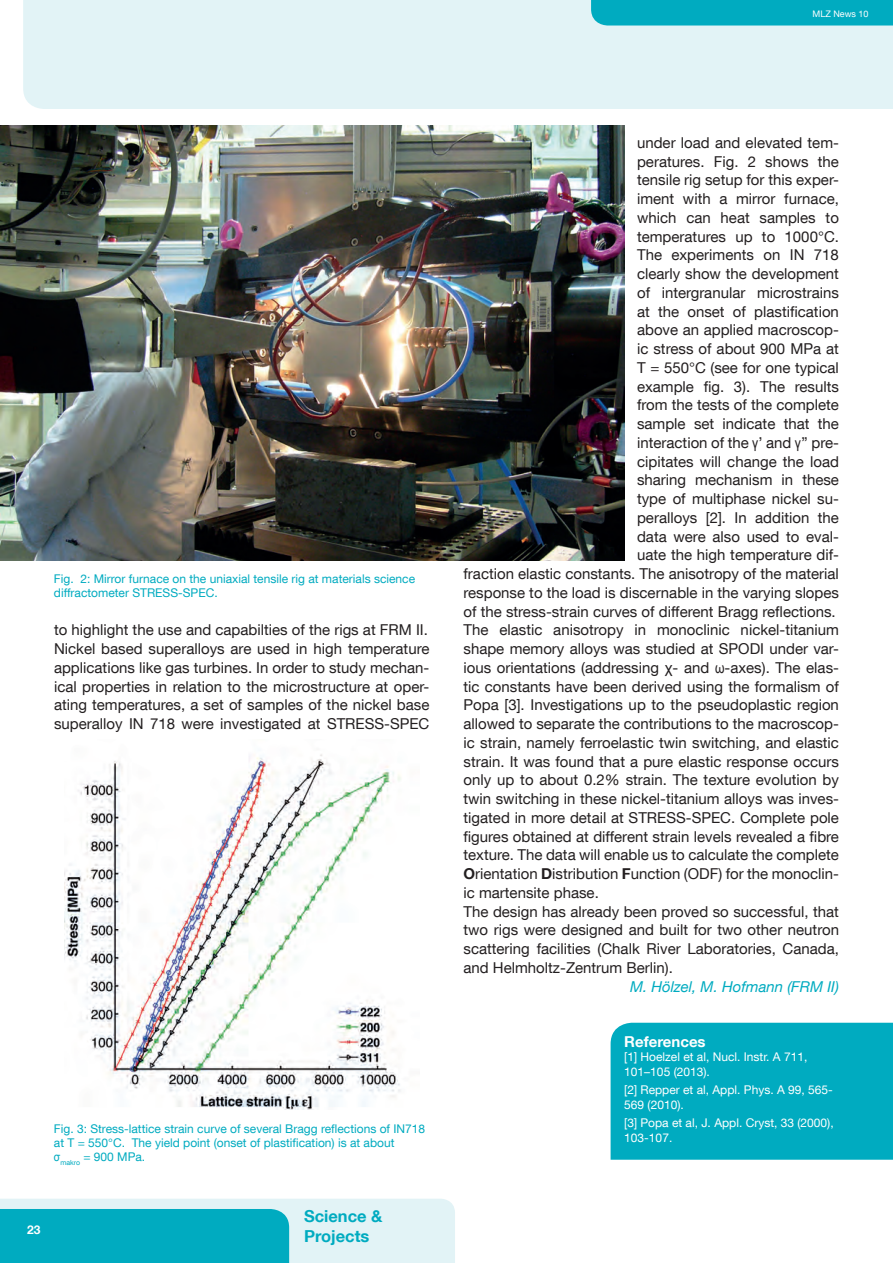
<style>
.page{position:relative;width:893px;height:1263px;background:#fff}
.page>*{position:absolute;margin:0;border:0;box-sizing:border-box;transform-origin:0 0}
.Beschreibung_links_K{font:700 16.5px/19.8px "TUM Neue Helvetica";color:#00abc0}
.NEWS_Lauftext{font:15px/18.8px "TUM Neue Helvetica";color:#231f20;text-align:justify}
.Autor_Kapitel3{font:italic 15px "TUM Neue Helvetica";color:#00abc0}
.Ref_titel{font:700 15px "TUM Neue Helvetica";color:#fff}
.Bildunterschrift_Kap{font:12px/14.4px "TUM Neue Helvetica";color:#00abc0}
.Ref_text{font:12px/14.4px "TUM Neue Helvetica";color:#fff}
.t1{font:700 12px "TUM Neue Helvetica";color:#fff}
.t2{font:9px "TUM Neue Helvetica";color:#fff}
.s1{font-family:"Arial Narrow"}
.s2{font-family:"Arial"}
.s3{font-weight:700}
</style>
<div class="page">
<div style="left:23px;top:0;width:870px;height:109px;background:#e2f3f6"></div>
<svg style="left:0;top:1199px;width:455px;height:64px;background:#67cbd8"></svg>
<div style="left:591px;top:0;width:302px;height:26px;background:#00abc0"></div>
<div style="left:611px;top:1023px;width:282px;height:137px;background:#00abc0"></div>
<img style="left:0;top:125px;width:624px;height:435px">
<img style="left:64px;top:754px;width:337px;height:356px">
<p class="t2" style="left:812px;top:8px;width:58px">MLZ News 10</p>
<p class="Bildunterschrift_Kap" style="left:54px;top:571px;width:363px">Fig. 2: Mirror furnace on the uniaxial tensile rig at materials science diffractometer STRESS-SPEC.</p>
<p class="NEWS_Lauftext" style="left:54px;top:620px;width:375px">to highlight the use and capabilties of the rigs at FRM II.</p>
<p class="NEWS_Lauftext" style="left:54px;top:639px;width:377px">Nickel based superalloys are used in high temperature applications like gas turbines. In order to study mechan&shy;ical properties in relation to the microstructure at oper&shy;ating temperatures, a set of samples of the nickel base superalloy IN 718 were investigated at STRESS-SPEC</p>
<p class="Bildunterschrift_Kap" style="left:54px;top:1121px;width:373px">Fig. 3: Stress-lattice strain curve of several Bragg reflections of IN718 at T = 550°C. The yield point (onset of plastification) is at about<br><span class="s1">σ</span><sub>makro</sub> = 900 MPa.</p>
<p class="t1" style="left:27px;top:1222px;width:15px">23</p>
<p class="Beschreibung_links_K" style="left:304px;top:1206px;width:80px">Science &amp;<br>Projects</p>
<p class="NEWS_Lauftext" style="left:463px;top:133px;width:377px;text-align:right">under load and elevated tem-<br>peratures. Fig. 2 shows the<br>tensile rig setup for this exper-<br>iment with a mirror furnace,<br>which can heat samples to<br>temperatures up to 1000°C.<br>The experiments on IN 718<br>clearly show the development<br>of intergranular microstrains<br>at the onset of plastification<br>above an applied macroscop-<br>ic stress of about 900 MPa at<br>T = 550°C (see for one typical<br>example fig. 3). The results<br>from the tests of the complete<br>sample set indicate that the<br>interaction of the <span class="s1">γ</span>’ and <span class="s1">γ</span>’’ pre-<br>cipitates will change the load<br>sharing mechanism in these<br>type of multiphase nickel su-<br>peralloys [2]. In addition the<br>data were also used to eval-<br>uate the high temperature dif-<br>fraction elastic constants. The anisotropy of the material response to the load is discernable in the varying slopes of the stress-strain curves of different Bragg reflections.</p>
<p class="NEWS_Lauftext" style="left:463px;top:620px;width:377px">The elastic anisotropy in monoclinic nickel-titanium shape memory alloys was studied at SPODI under var&shy;ious orientations (addressing <span class="s2">χ</span>- and <span class="s1">ω</span>-axes). The elas&shy;tic constants have been derived using the formalism of Popa [3]. Investigations up to the pseudoplastic region allowed to separate the contributions to the macroscop&shy;ic strain, namely ferroelastic twin switching, and elastic strain. It was found that a pure elastic response occurs only up to about 0.2% strain. The texture evolution by twin switching in these nickel-titanium alloys was inves&shy;tigated in more detail at STRESS-SPEC. Complete pole figures obtained at different strain levels revealed a fibre texture. The data will enable us to calculate the complete <span class="s3">O</span>rientation <span class="s3">D</span>istribution <span class="s3">F</span>unction (ODF) for the monoclin&shy;ic martensite phase.</p>
<p class="NEWS_Lauftext" style="left:463px;top:901px;width:377px">The design has already been proved so successful, that two rigs were designed and built for two other neutron scattering facilities (Chalk River Laboratories, Canada, and Helmholtz-Zentrum Berlin).</p>
<p class="Autor_Kapitel3" style="left:630px;top:977px;width:210px">M. Hölzel, M. Hofmann (FRM II)</p>
<p class="Ref_titel" style="left:624px;top:1032px;width:83px">References</p>
<p class="Ref_text" style="left:624px;top:1049px;width:185px">[1] Hoelzel et al, Nucl. Instr. A 711,<br>101–105 (2013).</p>
<p class="Ref_text" style="left:624px;top:1082px;width:210px">[2] Repper et al, Appl. Phys. A 99, 565-<br>569 (2010).</p>
<p class="Ref_text" style="left:624px;top:1116px;width:211px">[3] Popa et al, J. Appl. Cryst, 33 (2000),<br>103-107.</p>
</div>
